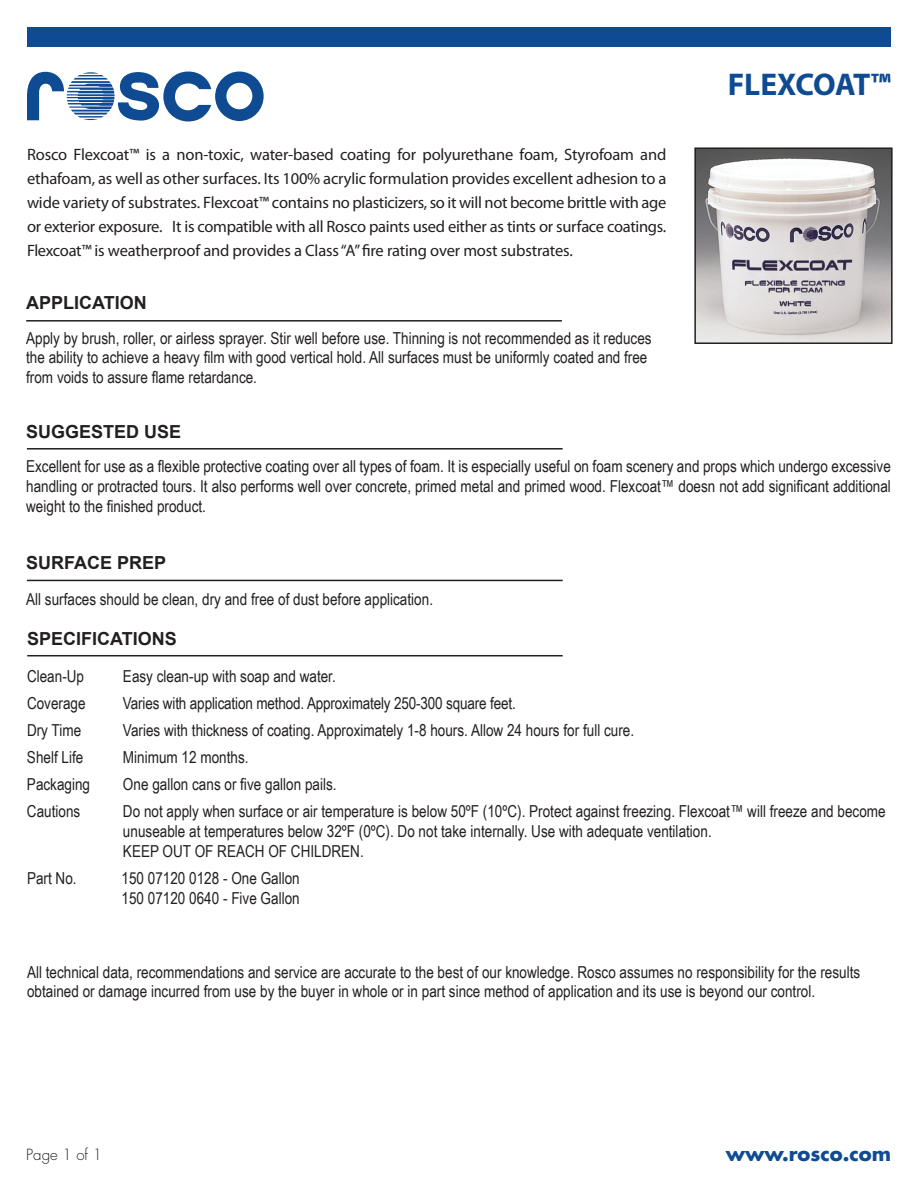
<style>
.page{position:relative;width:918px;height:1188px;background:#fff}
.page>*{position:absolute;margin:0;border:0;box-sizing:border-box;transform-origin:0 0}
.t1{font:700 31.5px "Myriad Pro";letter-spacing:-.015em;color:#0f4b92}
.t2{font:700 19.5px "Futura";color:#0f4b92}
.t3{font:700 18px "Arial";color:#231f20}
.t4{font:16.5px/19.8px "Arial Narrow";color:#231f20}
.t5{font:16.5px/24px "Myriad Pro";letter-spacing:-.01em;color:#231f20;text-align:justify}
.t6{font:300 15px "Futura";color:#231f20}
</style>
<div class="page">
<div style="left:27px;top:27px;width:864px;height:20px;background:#0f4b92"></div>
<svg style="left:27px;top:71px;width:237px;height:50px"></svg>
<hr style="left:26px;top:320px;width:536px;height:2px;background:#231f20">
<hr style="left:27px;top:655px;width:536px;height:1px;background:#231f20">
<hr style="left:27px;top:448px;width:536px;height:2px;background:#231f20">
<hr style="left:27px;top:580px;width:536px;height:1px;background:#231f20">
<img style="left:697px;top:150px;width:193px;height:191px">
<div style="left:694px;top:147px;width:199px;height:197px;border:2px solid #231f20"></div>
<p class="t5" style="left:27px;top:143px;width:641px">Rosco Flexcoat™ is a non-toxic, water-based coating for polyurethane foam, Styrofoam and ethafoam, as well as other surfaces. Its 100% acrylic formulation provides excellent adhesion to a wide variety of substrates. Flexcoat™ contains no plasticizers, so it will not become brittle with age or exterior exposure. It is compatible with all Rosco paints used either as tints or surface coatings.<br>Flexcoat™ is weatherproof and provides a Class “A” fire rating over most substrates.</p>
<p class="t3" style="left:26px;top:291px;width:122px">APPLICATION</p>
<p class="t4" style="left:26px;top:327px;width:627px">Apply by brush, roller, or airless sprayer. Stir well before use. Thinning is not recommended as it reduces the ability to achieve a heavy film with good vertical hold. All surfaces must be uniformly coated and free from voids to assure flame retardance.</p>
<h1 class="t1" style="left:728px;top:67px;width:165px">FLEXCOAT™</h1>
<p class="t3" style="left:26px;top:419px;width:157px">SUGGESTED USE</p>
<p class="t4" style="left:26px;top:456px;width:866px;text-align:justify">Excellent for use as a flexible protective coating over all types of foam. It is especially useful on foam scenery and props which undergo excessive handling or protracted tours. It also performs well over concrete, primed metal and primed wood. Flexcoat™ doesn not add significant additional weight to the finished product.</p>
<p class="t3" style="left:26px;top:550px;width:142px">SURFACE PREP</p>
<p class="t4" style="left:26px;top:588px;width:408px">All surfaces should be clean, dry and free of dust before application.</p>
<p class="t3" style="left:27px;top:627px;width:151px">SPECIFICATIONS</p>
<p class="t4" style="left:27px;top:666px;width:59px">Clean-Up</p>
<p class="t4" style="left:123px;top:666px;width:214px">Easy clean-up with soap and water.</p>
<p class="t4" style="left:27px;top:693px;width:60px">Coverage</p>
<p class="t4" style="left:123px;top:693px;width:394px">Varies with application method. Approximately 250-300 square feet.</p>
<p class="t4" style="left:27px;top:720px;width:56px">Dry Time</p>
<p class="t4" style="left:123px;top:720px;width:513px">Varies with thickness of coating. Approximately 1-8 hours. Allow 24 hours for full cure.</p>
<p class="t4" style="left:27px;top:747px;width:58px">Shelf Life</p>
<p class="t4" style="left:123px;top:747px;width:127px">Minimum 12 months.</p>
<p class="t4" style="left:27px;top:774px;width:65px">Packaging</p>
<p class="t4" style="left:123px;top:774px;width:215px">One gallon cans or five gallon pails.</p>
<p class="t4" style="left:27px;top:801px;width:55px">Cautions</p>
<p class="t4" style="left:123px;top:801px;width:764px">Do not apply when surface or air temperature is below 50ºF (10ºC). Protect against freezing. Flexcoat™ will freeze and become unuseable at temperatures below 32ºF (0ºC). Do not take internally. Use with adequate ventilation.<br>KEEP OUT OF REACH OF CHILDREN.</p>
<p class="t4" style="left:27px;top:868px;width:51px">Part No.</p>
<p class="t4" style="left:121px;top:868px;width:180px">150 07120 0128 - One Gallon<br>150 07120 0640 - Five Gallon</p>
<p class="t4" style="left:27px;top:961px;width:835px">All technical data, recommendations and service are accurate to the best of our knowledge. Rosco assumes no responsibility for the results obtained or damage incurred from use by the buyer in whole or in part since method of application and its use is beyond our control.</p>
<p class="t6" style="left:26px;top:1146px;width:77px">Page 1 of 1</p>
<p class="t2" style="left:726px;top:1140px;width:167px">www.rosco.com</p>
</div>
